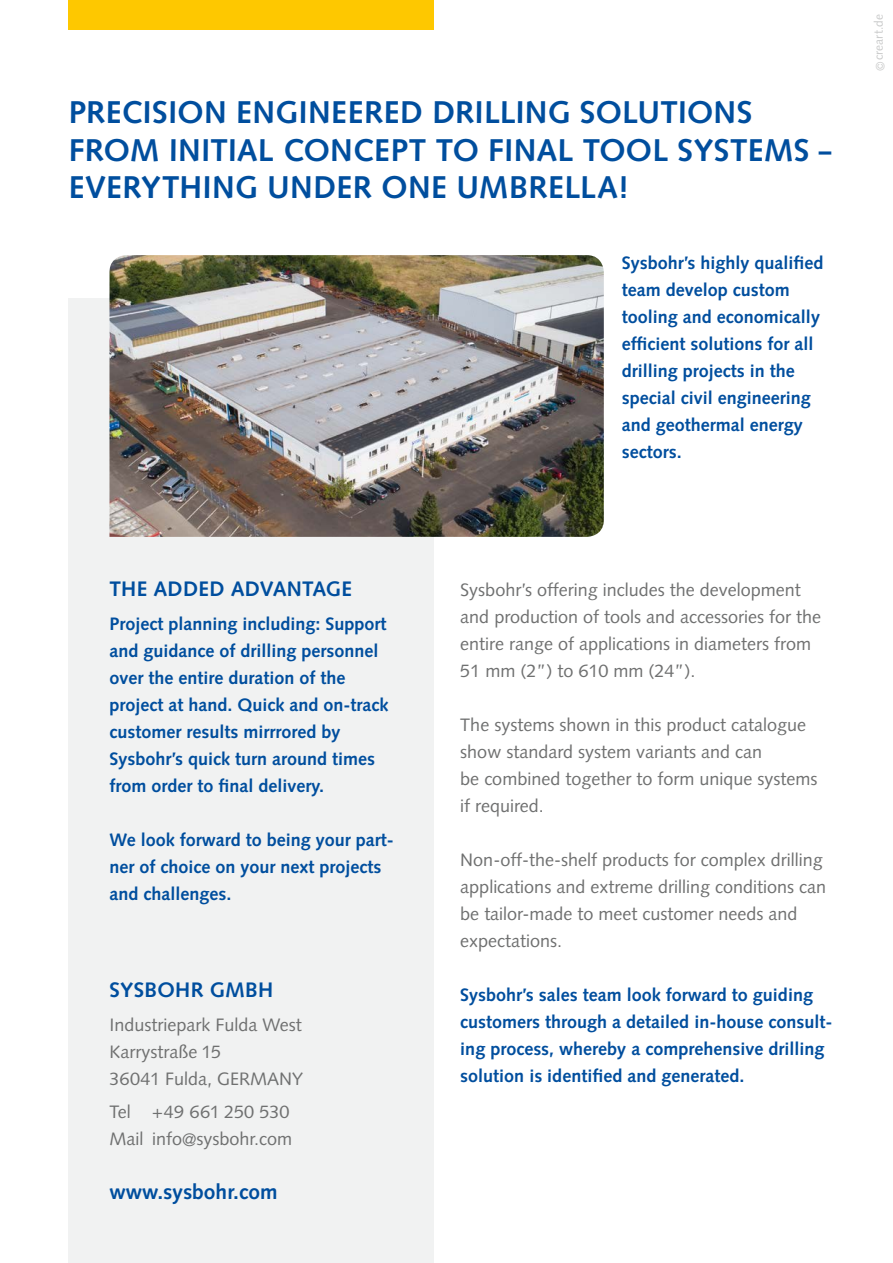
<style>
.page{position:relative;width:893px;height:1263px;background:#fff}
.page>*{position:absolute;margin:0;border:0;box-sizing:border-box;transform-origin:0 0}
.t1{font:700 31.5px/37.5px "Syntax LT Std";letter-spacing:.01em;color:#004e9e}
.t2{font:700 21px "Syntax LT Std";letter-spacing:.005em;color:#004e9e}
.t3{font:700 18px/27px "Syntax LT Std";color:#004e9e}
.t4{font:18px/27px "Syntax LT Std";color:#6f7070}
.t5{font:12px "Syntax LT Std";color:#c9caca}
</style>
<div class="page">
<div style="left:68px;top:0;width:366px;height:30px;background:#fec800"></div>
<div style="left:68px;top:299px;width:366px;height:964px;background:#f1f2f2"></div>
<img style="left:109px;top:255px;width:495px;height:282px">
<h1 class="t1" style="left:69px;top:94px;width:764px">PRECISION ENGINEERED DRILLING SOLUTIONS<br>FROM INITIAL CONCEPT TO FINAL TOOL SYSTEMS –<br>EVERYTHING UNDER ONE UMBRELLA!</h1>
<p class="t3" style="left:622px;top:249px;width:203px">Sysbohr’s highly qualified team develop custom tooling and economically efficient solutions for all drilling projects in the special civil engineering and geothermal energy sectors.</p>
<p class="t5" style="left:872px;top:71px;width:58px;rotate:-90deg">©creart.de</p>
<p class="t2" style="left:109px;top:577px;width:244px">THE ADDED ADVANTAGE</p>
<p class="t3" style="left:109px;top:610px;width:281px">Project planning including: Support and guidance of drilling personnel over the entire duration of the project at hand. Quick and on-track customer results mirrrored by Sysbohr’s quick turn around times from order to final delivery.</p>
<p class="t3" style="left:109px;top:826px;width:286px">We look forward to being your part&shy;ner of choice on your next projects and challenges.</p>
<p class="t2" style="left:109px;top:978px;width:165px">SYSBOHR GMBH</p>
<p class="t4" style="left:109px;top:1011px;width:195px">Industriepark Fulda West<br>Karrystraße 15<br>36041 Fulda, GERMANY</p>
<p class="t4" style="left:109px;top:1098px;width:184px">Tel +49 661 250 530<br>Mail info@sysbohr.com</p>
<p class="t2" style="left:109px;top:1180px;width:169px">www.sysbohr.com</p>
<p class="t4" style="left:460px;top:576px;width:362px">Sysbohr’s offering includes the development and production of tools and accessories for the entire range of applications in diameters from 51 mm (2”) to 610 mm (24”).</p>
<p class="t4" style="left:460px;top:711px;width:359px">The systems shown in this product catalogue show standard system variants and can<br>be combined together to form unique systems if required.</p>
<p class="t4" style="left:460px;top:846px;width:367px">Non-off-the-shelf products for complex drilling applications and extreme drilling conditions can be tailor-made to meet customer needs and expectations.</p>
<p class="t3" style="left:460px;top:981px;width:374px">Sysbohr’s sales team look forward to guiding customers through a detailed in-house consult&shy;ing process, whereby a comprehensive drilling solution is identified and generated.</p>
</div>
